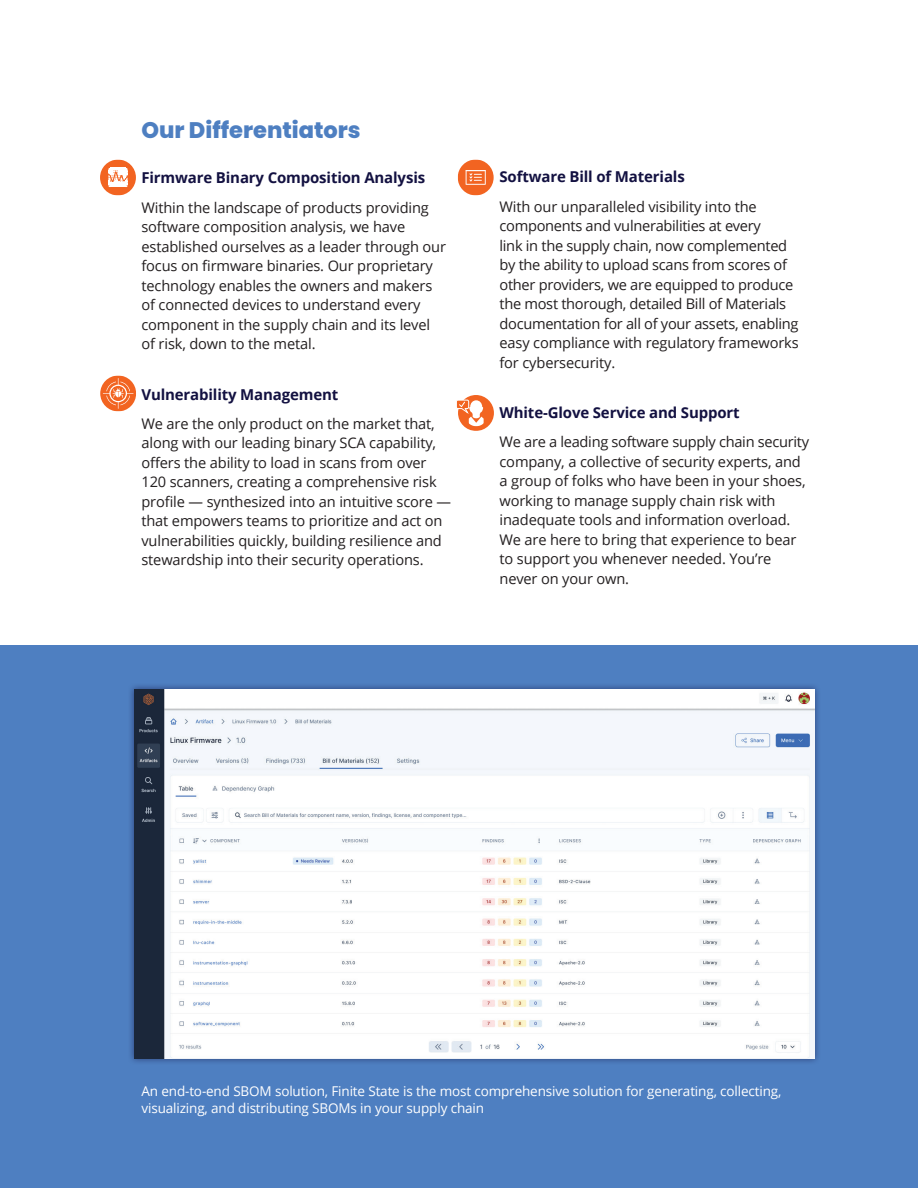
<style>
.page{position:relative;width:918px;height:1188px;background:#fff}
.page>*{position:absolute;margin:0;border:0;box-sizing:border-box;transform-origin:0 0}
.t1{font:800 22.5px "Poppins";color:#4e7fc1}
.t2{font:700 15px "Open Sans";letter-spacing:-.01em;color:#131141}
.t3{font:14.7px/19.5px "Open Sans";letter-spacing:-.01em;color:#231f20}
.t4{font:13.5px/16.5px "Open Sans";letter-spacing:-.01em;color:#fff}
</style>
<div class="page">
<div style="left:0;top:646px;width:918px;height:542px;background:#4e7fc1"></div>
<div style="left:128px;top:683px;width:694px;height:382px;background:#131141;opacity:.55"></div>
<img style="left:134px;top:690px;width:681px;height:368px">
<svg style="left:100px;top:160px;width:36px;height:35px"></svg>
<svg style="left:100px;top:376px;width:36px;height:35px"></svg>
<svg style="left:458px;top:160px;width:36px;height:35px"></svg>
<svg style="left:456px;top:395px;width:38px;height:36px"></svg>
<h1 class="t1" style="left:141px;top:117px;width:221px">Our Differentiators</h1>
<p class="t2" style="left:141px;top:167px;width:285px">Firmware Binary Composition Analysis</p>
<p class="t3" style="left:141px;top:197px;width:306px">Within the landscape of products providing software composition analysis, we have established ourselves as a leader through our focus on firmware binaries. Our proprietary technology enables the owners and makers of connected devices to understand every component in the supply chain and its level of risk, down to the metal.</p>
<p class="t2" style="left:141px;top:383px;width:198px">Vulnerability Management</p>
<p class="t3" style="left:141px;top:414px;width:311px">We are the only product on the market that, along with our leading binary SCA capability, offers the ability to load in scans from over 120 scanners, creating a comprehensive risk profile — synthesized into an intuitive score — that empowers teams to prioritize and act on vulnerabilities quickly, building resilience and stewardship into their security operations.</p>
<p class="t2" style="left:500px;top:166px;width:187px">Software Bill of Materials</p>
<p class="t3" style="left:500px;top:196px;width:301px">With our unparalleled visibility into the components and vulnerabilities at every<br>link in the supply chain, now complemented by the ability to upload scans from scores of other providers, we are equipped to produce the most thorough, detailed Bill of Materials documentation for all of your assets, enabling easy compliance with regulatory frameworks for cybersecurity.</p>
<p class="t2" style="left:500px;top:402px;width:242px">White-Glove Service and Support</p>
<p class="t3" style="left:500px;top:432px;width:311px">We are a leading software supply chain security company, a collective of security experts, and a group of folks who have been in your shoes, working to manage supply chain risk with inadequate tools and information overload.<br>We are here to bring that experience to bear to support you whenever needed. You’re never on your own.</p>
<p class="t4" style="left:141px;top:1083px;width:641px">An end-to-end SBOM solution, Finite State is the most comprehensive solution for generating, collecting, visualizing, and distributing SBOMs in your supply chain</p>
</div>
